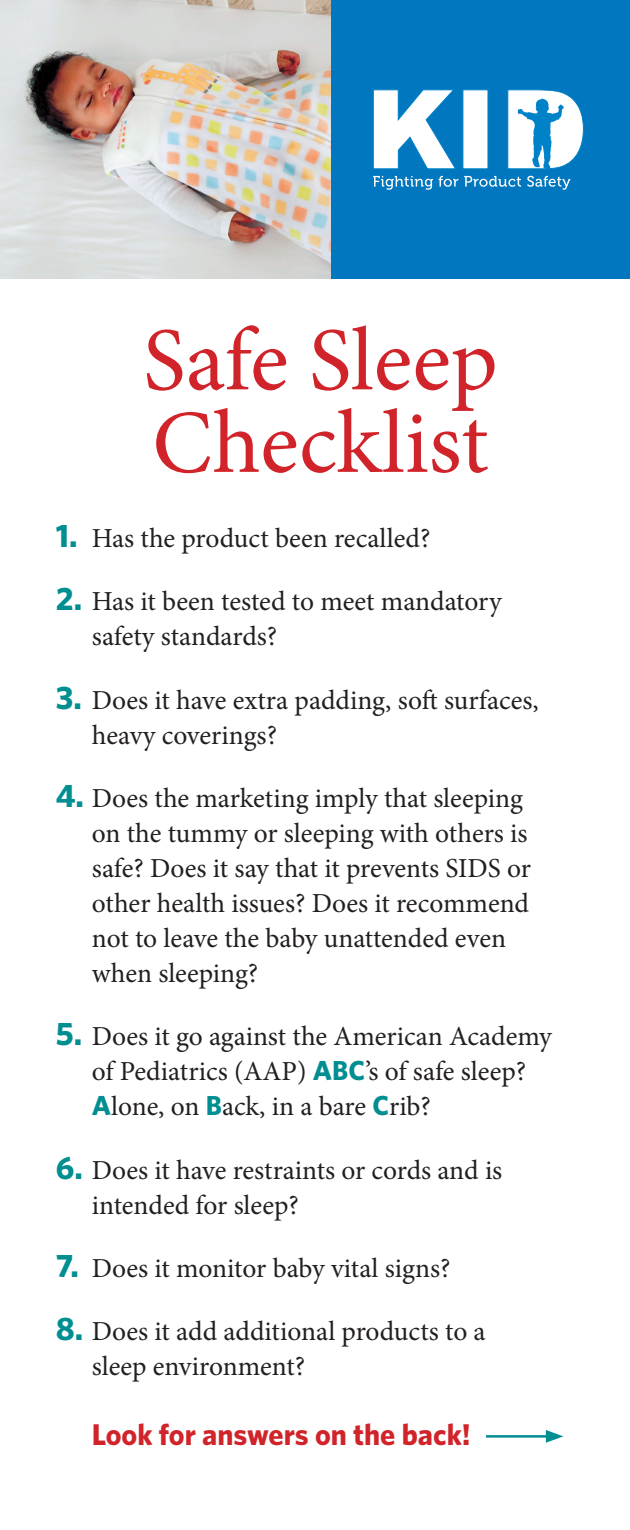
<style>
.page{position:relative;width:630px;height:1530px;background:#fff}
.page>*{position:absolute;margin:0;border:0;box-sizing:border-box;transform-origin:0 0}
.t1{font:90px/82.5px "Minion Pro";color:#d1232a}
.t2{font:700 30px "Whitney";color:#d1232a}
.t3{font:27.5px/35px "Minion Pro";color:#231f20}
.s1{font-family:"Whitney";font-weight:700;font-size:32.5px;color:#008e91}
.s2{font-family:"Whitney";font-weight:700;color:#008e91}
</style>
<div class="page">
<hr style="left:486px;top:1435px;width:64px;height:3px;background:#008e91">
<svg style="left:546px;top:1430px;width:17px;height:13px"></svg>
<div style="left:270px;top:0;width:360px;height:279px;background:#0077bf"></div>
<svg style="left:373px;top:176px;width:197px;height:14px"></svg>
<svg style="left:373px;top:89px;width:211px;height:80px"></svg>
<img style="left:0;top:0;width:331px;height:279px">
<p class="t1" style="left:143px;top:320px;width:356px">Safe Sleep<br>Checklist</p>
<p class="t3" style="left:56px;top:521px;width:376px"><span class="s1">1.</span> Has the product been recalled?</p>
<p class="t3" style="left:92px;top:584px;width:412px;text-indent:-36px"><span class="s1">2.</span> Has it been tested to meet mandatory safety standards?</p>
<p class="t3" style="left:92px;top:682px;width:449px;text-indent:-36px"><span class="s1">3.</span> Does it have extra padding, soft surfaces, heavy coverings?</p>
<p class="t3" style="left:92px;top:781px;width:441px;text-indent:-36px"><span class="s1">4.</span> Does the marketing imply that sleeping on the tummy or sleeping with others is safe? Does it say that it prevents SIDS or other health issues? Does it recommend not to leave the baby unattended even when sleeping?</p>
<p class="t3" style="left:92px;top:1019px;width:462px;text-indent:-36px"><span class="s1">5.</span> Does it go against the American Academy of Pediatrics (AAP) <span class="s2">ABC</span>’s of safe sleep?<br><span class="s2">A</span>lone, on <span class="s2">B</span>ack, in a bare <span class="s2">C</span>rib?</p>
<p class="t3" style="left:92px;top:1152px;width:412px;text-indent:-36px"><span class="s1">6.</span> Does it have restraints or cords and is intended for sleep?</p>
<p class="t3" style="left:56px;top:1251px;width:396px"><span class="s1">7.</span> Does it monitor baby vital signs?</p>
<p class="t3" style="left:92px;top:1314px;width:395px;text-indent:-36px"><span class="s1">8.</span> Does it add additional products to a sleep environment?</p>
<p class="t2" style="left:92px;top:1414px;width:380px">Look for answers on the back!</p>
</div>
